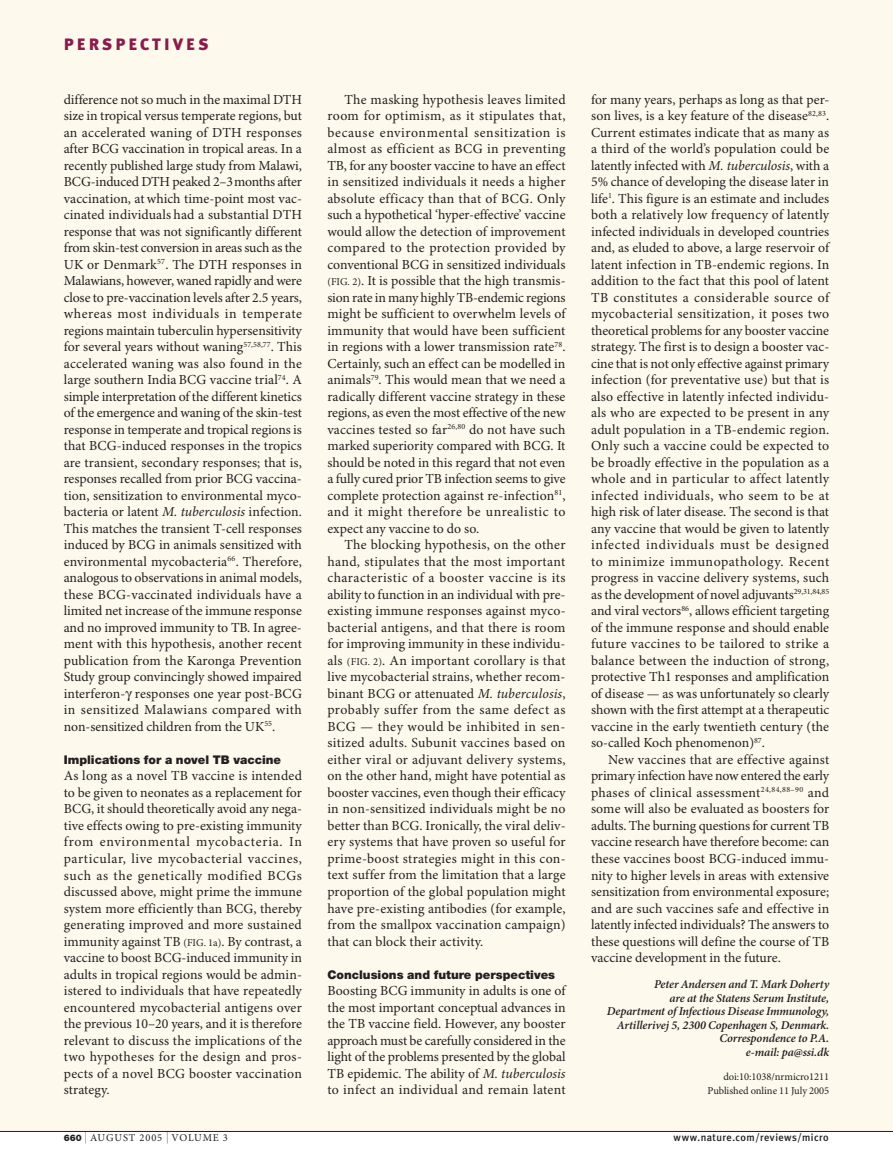
<style>
.page{position:relative;width:893px;height:1174px;background:#fff}
.page>*{position:absolute;margin:0;border:0;box-sizing:border-box;transform-origin:0 0}
.t1{font:900 16.5px "Meta Plus";letter-spacing:.19em;color:#891c4d}
.t2{font:13.8px/16.5px "Minion Pro";letter-spacing:.01em;color:#231f20;text-align:justify}
.t3{font:italic 600 12px/13.5px "Minion Pro";letter-spacing:-.005em;color:#231f20;text-align:right}
.t4{font:900 12px "Helvetica Neue";color:#231f20}
.t5{font:10.5px/13.5px "Minion Pro";letter-spacing:-.005em;color:#231f20;text-align:right}
.t6{font:500 10.5px "Meta Plus";letter-spacing:.04em;color:#231f20}
.t7{font:10.5px "Minion Pro";letter-spacing:.08em;color:#231f20}
.s1{font-style:italic}
.s2{font-size:10.5px}
.s3{font-family:"Helvetica Neue";font-weight:900;font-size:9px}
.s4{font-family:"Helvetica Neue";font-weight:100;font-size:12px}
</style>
<div class="page">
<div style="left:0;top:0;width:893px;height:1131px;background:#fef9ed"></div>
<hr style="left:0;top:1131px;width:893px;height:1px;background:#231f20">
<p class="t1" style="left:64px;top:38px;width:146px">PERSPECTIVES</p>
<p class="t2" style="left:64px;top:92px;width:240px">difference not so much in the maximal DTH size in tropical versus temperate regions, but an accelerated waning of DTH responses after BCG vaccination in tropical areas. In a recently published large study from Malawi, BCG-induced DTH peaked 2–3months after vaccination, atwhich time-point most vac&shy;cinated individuals had a substantial DTH response that was not significantly different from skin-test conversion in areas such as the UK or Denmark<sup>57</sup>. The DTH responses in Malawians, however, waned rapidly and were close to pre-vaccination levels after 2.5 years, whereas most individuals in temperate regions maintain tuberculin hypersensitivity for several years without waning<sup>57,58,77</sup>. This accelerated waning was also found in the large southern India BCG vaccine trial<sup>74</sup>. A simple interpretation of the different kinetics of the emergence and waning of the skin-test response in temperate and tropical regions is that BCG-induced responses in the tropics are transient, secondary responses; that is, responses recalled from prior BCG vaccina&shy;tion, sensitization to environmental myco&shy;bacteria or latent <span class="s1">M. tuberculosis</span> infection.<br>This matches the transient T-cell responses induced by BCG in animals sensitized with environmental mycobacteria<sup>66</sup>. Therefore, analogous to observations in animal models, these BCG-vaccinated individuals have a limited net increase of the immune response and no improved immunity to TB. In agree&shy;ment with this hypothesis, another recent publication from the Karonga Prevention Study group convincingly showed impaired interferon- responses one year post-BCG in sensitized Malawians compared with non-sensitized children from the UK<sup>55</sup>.</p>
<p class="t4" style="left:64px;top:755px;width:219px">Implications for a novel TB vaccine</p>
<p class="t2" style="left:64px;top:769px;width:240px">As long as a novel TB vaccine is intended to be given to neonates as a replacement for BCG, it should theoretically avoid any nega&shy;tive effects owing to pre-existing immunity from environmental mycobacteria. In particular, live mycobacterial vaccines, such as the genetically modified BCGs discussed above, might prime the immune system more efficiently than BCG, thereby generating improved and more sustained immunity against TB <span class="s2">(FIG. 1a)</span>. By contrast, a vaccine to boost BCG-induced immunity in adults in tropical regions would be admin&shy;istered to individuals that have repeatedly encountered mycobacterial antigens over the previous 10–20 years, and it is therefore relevant to discuss the implications of the two hypotheses for the design and pros&shy;pects of a novel BCG booster vaccination strategy.</p>
<p class="t2" style="left:327px;top:92px;width:240px;text-indent:17px">The masking hypothesis leaves limited room for optimism, as it stipulates that, because environmental sensitization is almost as efficient as BCG in preventing TB, for any booster vaccine to have an effect in sensitized individuals it needs a higher absolute efficacy than that of BCG. Only such a hypothetical ‘hyper-effective’ vaccine would allow the detection of improvement compared to the protection provided by conventional BCG in sensitized individuals <span class="s2">(FIG. 2)</span>. It is possible that the high transmis&shy;sion rate in many highly TB-endemic regions might be sufficient to overwhelm levels of immunity that would have been sufficient in regions with a lower transmission rate<sup>78</sup>.<br>Certainly, such an effect can be modelled in animals<sup>79</sup>. This would mean that we need a radically different vaccine strategy in these regions, as even the most effective of the new vaccines tested so far<sup>26,80</sup> do not have such marked superiority compared with BCG. It should be noted in this regard that not even a fully cured prior TB infection seems to give complete protection against re-infection<sup>81</sup>, and it might therefore be unrealistic to expect any vaccine to do so.</p>
<p class="t2" style="left:327px;top:538px;width:240px;text-indent:17px">The blocking hypothesis, on the other hand, stipulates that the most important characteristic of a booster vaccine is its ability to function in an individual with pre&shy;existing immune responses against myco&shy;bacterial antigens, and that there is room for improving immunity in these individu&shy;als <span class="s2">(FIG. 2)</span>. An important corollary is that live mycobacterial strains, whether recom&shy;binant BCG or attenuated <span class="s1">M. tuberculosis</span>, probably suffer from the same defect as BCG — they would be inhibited in sen&shy;sitized adults. Subunit vaccines based on either viral or adjuvant delivery systems, on the other hand, might have potential as booster vaccines, even though their efficacy in non-sensitized individuals might be no better than BCG. Ironically, the viral deliv&shy;ery systems that have proven so useful for prime-boost strategies might in this con&shy;text suffer from the limitation that a large proportion of the global population might have pre-existing antibodies (for example, from the smallpox vaccination campaign) that can block their activity.</p>
<p class="t4" style="left:327px;top:970px;width:229px">Conclusions and future perspectives</p>
<p class="t2" style="left:327px;top:983px;width:240px">Boosting BCG immunity in adults is one of the most important conceptual advances in the TB vaccine field. However, any booster approach must be carefully considered in the light of the problems presented by the global TB epidemic. The ability of <span class="s1">M. tuberculosis </span>to infect an individual and remain latent</p>
<p class="t2" style="left:591px;top:92px;width:240px">for many years, perhaps as long as that per&shy;son lives, is a key feature of the disease<sup>82,83</sup>.<br>Current estimates indicate that as many as a third of the world’s population could be latently infected with <span class="s1">M. tuberculosis</span>, with a 5% chance of developing the disease later in life<sup>1</sup>. This figure is an estimate and includes both a relatively low frequency of latently infected individuals in developed countries and, as eluded to above, a large reservoir of latent infection in TB-endemic regions. In addition to the fact that this pool of latent TB constitutes a considerable source of mycobacterial sensitization, it poses two theoretical problems for any booster vaccine strategy. The first is to design a booster vac&shy;cine that is not only effective against primary infection (for preventative use) but that is also effective in latently infected individu&shy;als who are expected to be present in any adult population in a TB-endemic region.<br>Only such a vaccine could be expected to be broadly effective in the population as a whole and in particular to affect latently infected individuals, who seem to be at high risk of later disease. The second is that any vaccine that would be given to latently infected individuals must be designed to minimize immunopathology. Recent progress in vaccine delivery systems, such as the development of novel adjuvants<sup>29,31,84,85 </sup>and viral vectors<sup>86</sup>, allows efficient targeting of the immune response and should enable future vaccines to be tailored to strike a balance between the induction of strong, protective Th1 responses and amplification of disease — as was unfortunately so clearly shown with the first attempt at a therapeutic vaccine in the early twentieth century (the so-called Koch phenomenon)<sup>87</sup>.</p>
<p class="t2" style="left:591px;top:752px;width:240px;text-indent:17px">New vaccines that are effective against primary infection have now entered the early phases of clinical assessment<sup>24,84,88–90</sup> and some will also be evaluated as boosters for adults. The burning questions for current TB vaccine research have therefore become: can these vaccines boost BCG-induced immu&shy;nity to higher levels in areas with extensive sensitization from environmental exposure; and are such vaccines safe and effective in latently infected individuals? The answers to these questions will define the course of TB vaccine development in the future.</p>
<p class="t3" style="left:607px;top:978px;width:224px">Peter Andersen and T. Mark Doherty<br>are at the Statens Serum Institute,<br>Department of Infectious Disease Immunology, Artillerivej 5, 2300 Copenhagen S, Denmark.<br>Correspondence to P.A.<br>e-mail: pa@ssi.dk</p>
<p class="t5" style="left:707px;top:1071px;width:123px">doi:10:1038/nrmicro1211<br>Published online 11 July 2005</p>
<p class="t7" style="left:64px;top:1133px;width:166px"><span class="s3">660</span> <span class="s4">|</span> AUGUST 2005 <span class="s4">|</span> VOLUME 3</p>
<p class="t6" style="left:673px;top:1133px;width:157px">www.nature.com/reviews/micro</p>
</div>
